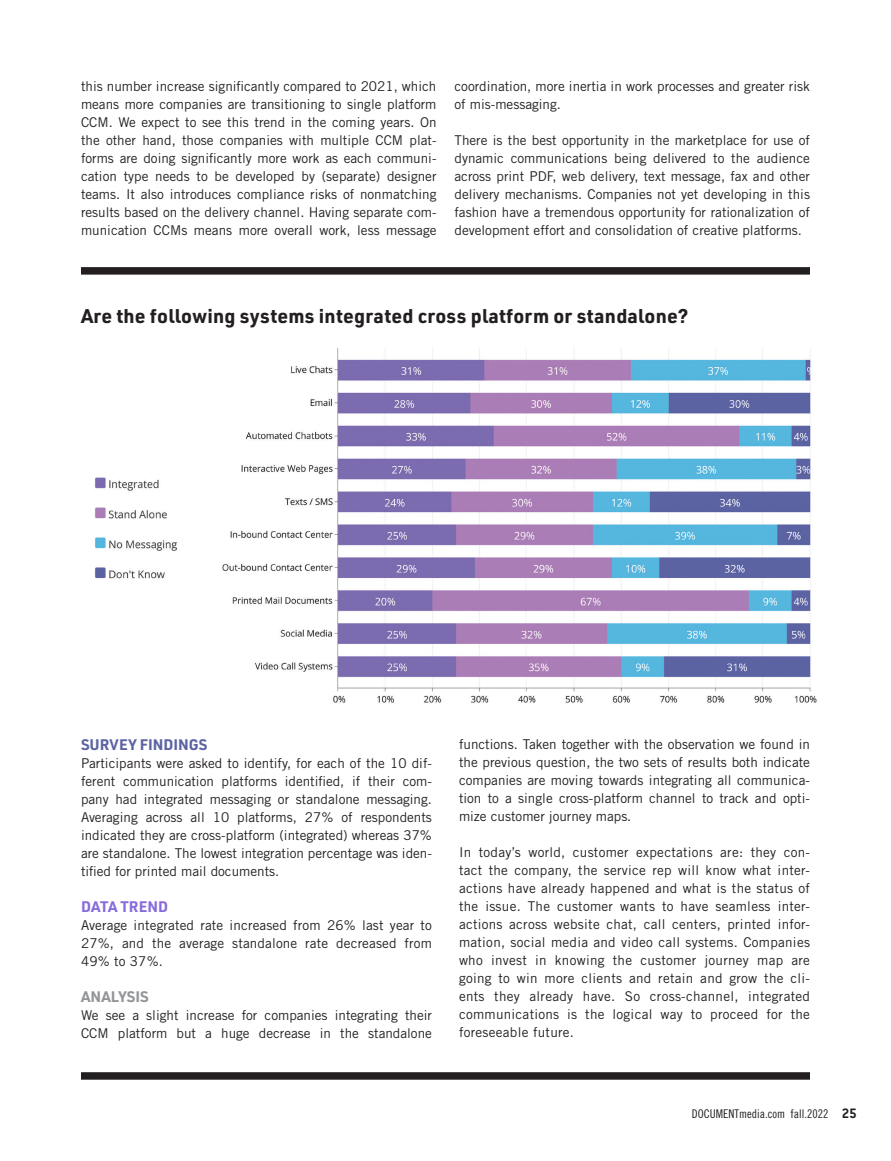
<style>
.page{position:relative;width:891px;height:1161px;background:#fff}
.page>*{position:absolute;margin:0;border:0;box-sizing:border-box;transform-origin:0 0}
.Body_Copy{font:700 19.5px "URWDIN";letter-spacing:.01em;color:#231f20}
.Body_Copy_Trade_Goth{font:700 15px "URWDIN";color:#5b63a3}
.Body_Copy_Trade_Goth-2{font:700 15px "URWDIN";color:#886cdd}
.Body_Copy_Trade_Goth-3{font:700 15px "URWDIN";color:#939598}
.Body_Copy_Trade_Goth-4{font:13.5px/18px "Trade Gothic LT Std";color:#231f20;text-align:justify}
.t1{font:12px "Trade Gothic LT Std Cn 18";color:#231f20}
.s1{font-family:"Conduit ITC";font-weight:700;font-size:15px}
</style>
<div class="page">
<img style="left:95px;top:348px;width:722px;height:355px">
<div style="left:81px;top:267px;width:729px;height:8px;background:#231f20"></div>
<div style="left:81px;top:1072px;width:729px;height:8px;background:#231f20"></div>
<p class="Body_Copy_Trade_Goth-4" style="left:81px;top:77px;width:357px">this number increase significantly compared to 2021, which means more companies are transitioning to single platform CCM. We expect to see this trend in the coming years. On the other hand, those companies with multiple CCM plat&shy;forms are doing significantly more work as each communi&shy;cation type needs to be developed by (separate) designer teams. It also introduces compliance risks of nonmatching results based on the delivery channel. Having separate com&shy;munication CCMs means more overall work, less message</p>
<p class="Body_Copy_Trade_Goth-4" style="left:454px;top:77px;width:357px">coordination, more inertia in work processes and greater risk of mis-messaging.</p>
<p class="Body_Copy_Trade_Goth-4" style="left:454px;top:131px;width:357px">There is the best opportunity in the marketplace for use of dynamic communications being delivered to the audience across print PDF, web delivery, text message, fax and other delivery mechanisms. Companies not yet developing in this fashion have a tremendous opportunity for rationalization of development effort and consolidation of creative platforms.</p>
<p class="Body_Copy" style="left:81px;top:302px;width:609px">Are the following systems integrated cross platform or standalone?</p>
<p class="Body_Copy_Trade_Goth" style="left:81px;top:735px;width:128px">SURVEY FINDINGS</p>
<p class="Body_Copy_Trade_Goth-4" style="left:81px;top:754px;width:353px">Participants were asked to identify, for each of the 10 dif&shy;ferent communication platforms identified, if their com&shy;pany had integrated messaging or standalone messaging.<br>Averaging across all 10 platforms, 27% of respondents indicated they are cross-platform (integrated) whereas 37% are standalone. The lowest integration percentage was iden&shy;tified for printed mail documents.</p>
<p class="Body_Copy_Trade_Goth-2" style="left:81px;top:897px;width:89px">DATA TREND</p>
<p class="Body_Copy_Trade_Goth-4" style="left:81px;top:916px;width:353px">Average integrated rate increased from 26% last year to 27%, and the average standalone rate decreased from 49% to 37%.</p>
<p class="Body_Copy_Trade_Goth-3" style="left:81px;top:987px;width:69px">ANALYSIS</p>
<p class="Body_Copy_Trade_Goth-4" style="left:81px;top:1006px;width:353px">We see a slight increase for companies integrating their<br>CCM platform but a huge decrease in the standalone</p>
<p class="Body_Copy_Trade_Goth-4" style="left:459px;top:735px;width:353px">functions. Taken together with the observation we found in the previous question, the two sets of results both indicate companies are moving towards integrating all communica&shy;tion to a single cross-platform channel to track and opti&shy;mize customer journey maps.</p>
<p class="Body_Copy_Trade_Goth-4" style="left:459px;top:843px;width:353px">In today’s world, customer expectations are: they con&shy;tact the company, the service rep will know what inter&shy;actions have already happened and what is the status of the issue. The customer wants to have seamless inter&shy;actions across website chat, call centers, printed infor&shy;mation, social media and video call systems. Companies who invest in knowing the customer journey map are going to win more clients and retain and grow the cli&shy;ents they already have. So cross-channel, integrated communications is the logical way to proceed for the foreseeable future.</p>
<p class="t1" style="left:692px;top:1107px;width:166px">DOCUMENTmedia.com fall.2022 <span class="s1">25</span></p>
</div>
